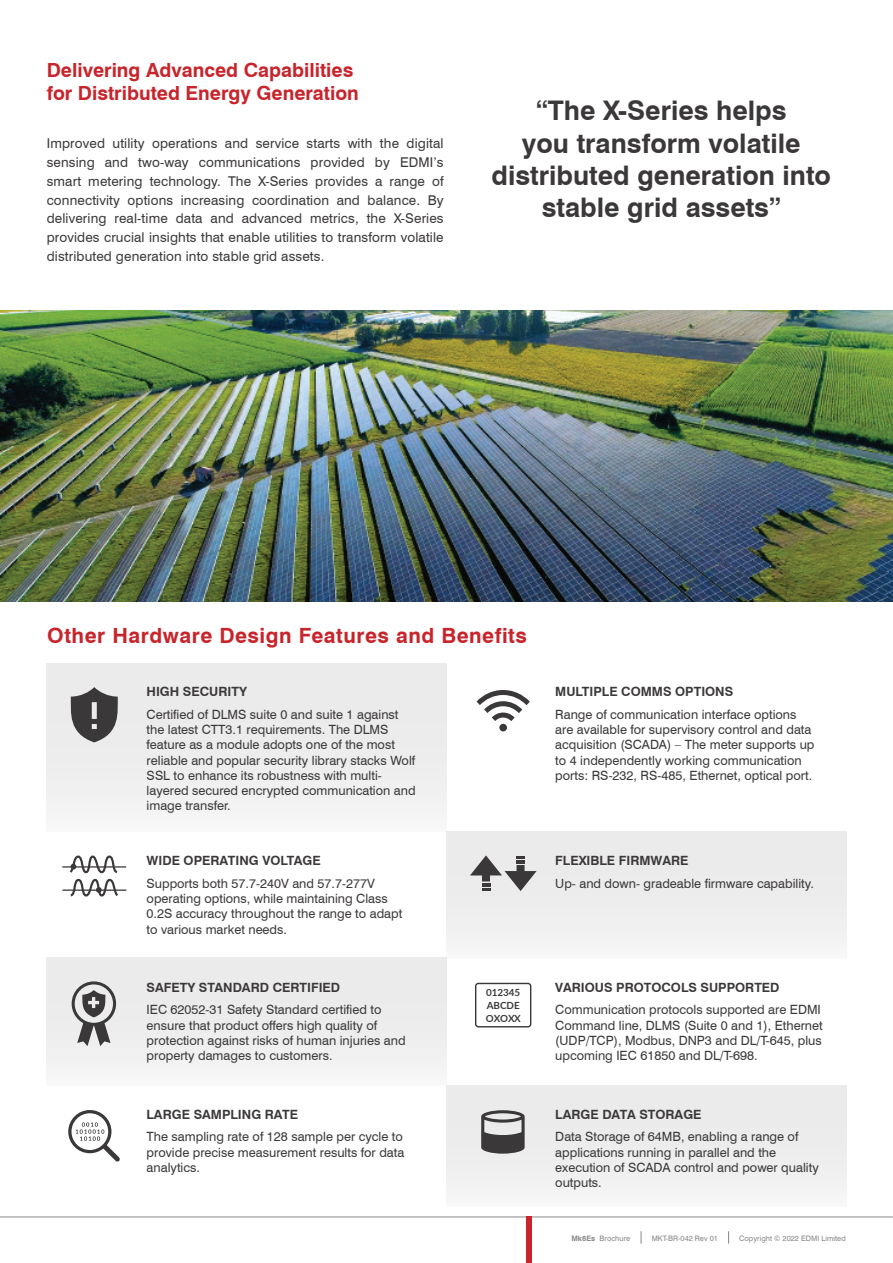
<style>
.page{position:relative;width:893px;height:1263px;background:#fff}
.page>*{position:absolute;margin:0;border:0;box-sizing:border-box;transform-origin:0 0}
.t1{font:700 27px/32.4px "Swiss 721 BT";color:#3b383a;text-align:center}
.t2{font:700 21px "Swiss 721 BT";letter-spacing:.025em;color:#c8242b}
.t3{font:700 19.5px/23.4px "Swiss 721 BT";color:#c8242b}
.t4{font:13.5px/18.8px "Swiss 721 BT";letter-spacing:.01em;color:#3b383a;text-align:justify}
.t5{font:12.75px/15.3px "Swiss 721 BT";color:#3b383a}
.t6{font:700 12.75px "Swiss 721 BT";color:#3b383a}
.t7{font:700 9.9px/13.4px "Lato";color:#3b383a;text-align:justify}
.t8{font:7.5px "Swiss 721 BT";color:#878789}
.s1{font-weight:700}
</style>
<div class="page">
<div style="left:447px;top:1085px;width:400px;height:121px;background:#ededed"></div>
<div style="left:47px;top:957px;width:400px;height:128px;background:#edeced"></div>
<div style="left:447px;top:832px;width:400px;height:127px;background:#ededed"></div>
<div style="left:47px;top:663px;width:400px;height:169px;background:#ededed"></div>
<svg style="left:641px;top:1231px;width:1px;height:13px"></svg>
<svg style="left:728px;top:1231px;width:1px;height:13px"></svg>
<hr style="left:0;top:1216px;width:893px;height:1px;background:#878789">
<div style="left:526px;top:1216px;width:6px;height:47px;background:#c8242b"></div>
<hr style="left:62px;top:866px;width:64px;height:1px;background:#3b383a">
<hr style="left:62px;top:889px;width:64px;height:2px;background:#3b383a">
<svg style="left:68px;top:855px;width:52px;height:42px"></svg>
<svg style="left:70px;top:687px;width:48px;height:55px"></svg>
<svg style="left:68px;top:1110px;width:52px;height:51px"></svg>
<svg style="left:476px;top:690px;width:54px;height:31px"></svg>
<div style="left:499px;top:724px;width:8px;height:7px;background:#3b383a;border-radius:50%"></div>
<svg style="left:470px;top:855px;width:67px;height:36px"></svg>
<div style="left:475px;top:983px;width:56px;height:44px;border:1px solid #3b383a;border-radius:3px"></div>
<svg style="left:481px;top:1110px;width:44px;height:44px"></svg>
<svg style="left:72px;top:981px;width:44px;height:65px"></svg>
<img style="left:0;top:310px;width:893px;height:292px">
<h3 class="t3" style="left:47px;top:58px;width:314px">Delivering Advanced Capabilities for Distributed Energy Generation</h3>
<p class="t4" style="left:47px;top:134px;width:398px">Improved utility operations and service starts with the digital sensing and two-way communications provided by EDMI’s smart metering technology. The X-Series provides a range of connectivity options increasing coordination and balance. By delivering real-time data and advanced metrics, the X-Series provides crucial insights that enable utilities to transform volatile distributed generation into stable grid assets.</p>
<h1 class="t1" style="left:492px;top:94px;width:341px">“The X-Series helps<br>you transform volatile distributed generation into stable grid assets”</h1>
<h2 class="t2" style="left:47px;top:623px;width:481px">Other Hardware Design Features and Benefits</h2>
<p class="t6" style="left:147px;top:684px;width:102px">HIGH SECURITY</p>
<p class="t5" style="left:147px;top:706px;width:271px">Certified of DLMS suite 0 and suite 1 against the latest CTT3.1 requirements. The DLMS feature as a module adopts one of the most reliable and popular security library stacks Wolf SSL to enhance its robustness with multi&shy;layered secured encrypted communication and image transfer.</p>
<p class="t6" style="left:147px;top:853px;width:176px">WIDE OPERATING VOLTAGE</p>
<p class="t5" style="left:147px;top:875px;width:257px">Supports both 57.7-240V and 57.7-277V operating options, while maintaining Class 0.2S accuracy throughout the range to adapt to various market needs.</p>
<p class="t6" style="left:147px;top:979px;width:195px">SAFETY STANDARD CERTIFIED</p>
<p class="t5" style="left:147px;top:1002px;width:261px">IEC 62052-31 Safety Standard certified to ensure that product offers high quality of protection against risks of human injuries and property damages to customers.</p>
<p class="t6" style="left:147px;top:1106px;width:153px">LARGE SAMPLING RATE</p>
<p class="t5" style="left:147px;top:1129px;width:259px;text-align:justify">The sampling rate of 128 sample per cycle to provide precise measurement results for data analytics.</p>
<p class="t7" style="left:486px;top:985px;width:36px">012345<br>ABCDE OXOXX</p>
<p class="t6" style="left:555px;top:684px;width:179px">MULTIPLE COMMS OPTIONS</p>
<p class="t5" style="left:555px;top:706px;width:261px">Range of communication interface options are available for supervisory control and data acquisition (SCADA) – The meter supports up to 4 independently working communication ports: RS-232, RS-485, Ethernet, optical port.</p>
<p class="t6" style="left:555px;top:853px;width:135px">FLEXIBLE FIRMWARE</p>
<p class="t5" style="left:555px;top:875px;width:260px">Up- and down- gradeable firmware capability.</p>
<p class="t6" style="left:555px;top:979px;width:226px">VARIOUS PROTOCOLS SUPPORTED</p>
<p class="t5" style="left:555px;top:1002px;width:269px">Communication protocols supported are EDMI Command line, DLMS (Suite 0 and 1), Ethernet (UDP/TCP), Modbus, DNP3 and DL/T-645, plus upcoming IEC 61850 and DL/T-698.</p>
<p class="t6" style="left:555px;top:1106px;width:148px">LARGE DATA STORAGE</p>
<p class="t5" style="left:555px;top:1129px;width:265px">Data Storage of 64MB, enabling a range of applications running in parallel and the execution of SCADA control and power quality outputs.</p>
<p class="t8" style="left:571px;top:1233px;width:61px"><span class="s1">Mk6Es</span> Brochure</p>
<p class="t8" style="left:652px;top:1233px;width:68px">MKT-BR-042 Rev 01</p>
<p class="t8" style="left:739px;top:1233px;width:108px">Copyright © 2022 EDMI Limited</p>
</div>
